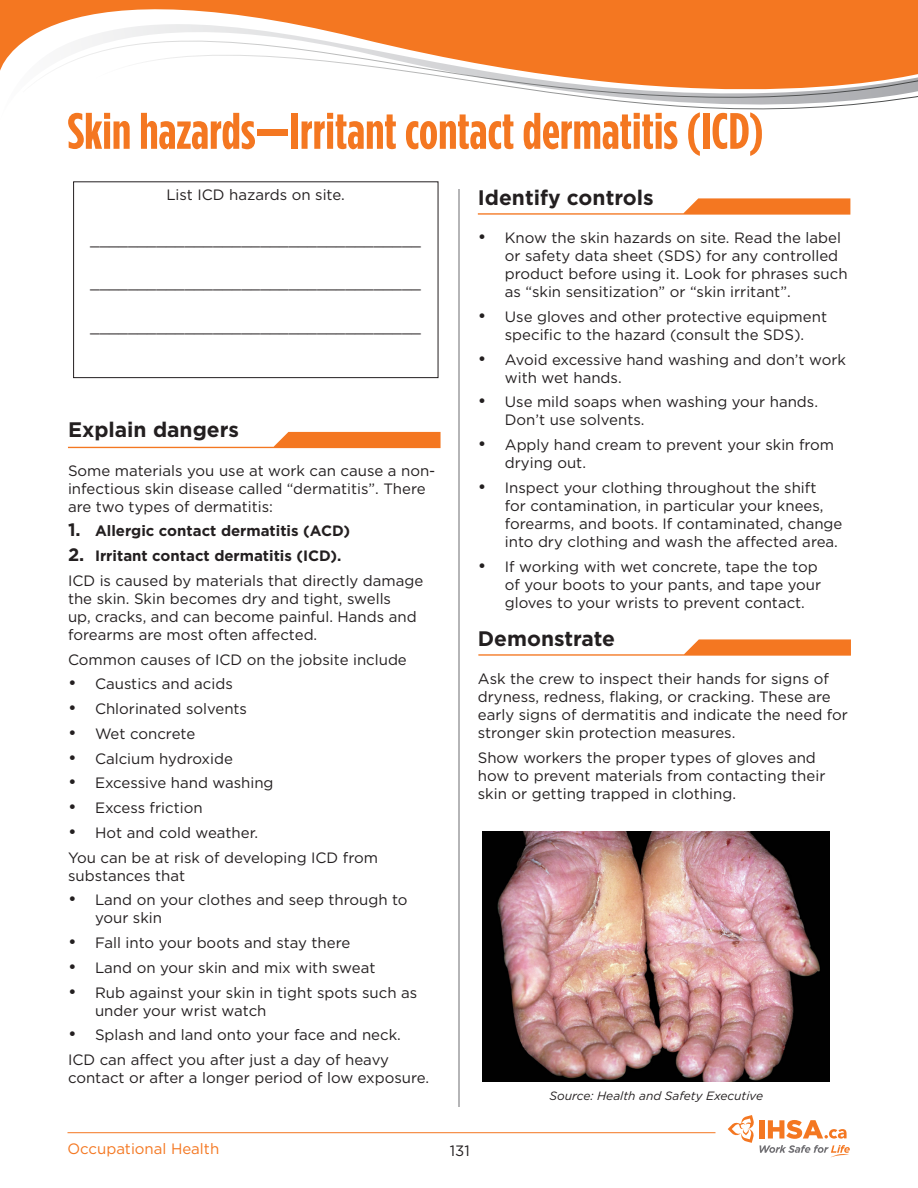
<style>
.page{position:relative;width:918px;height:1188px;background:#fff}
.page>*{position:absolute;margin:0;border:0;box-sizing:border-box;transform-origin:0 0}
.t1{font:700 51px "Gotham Condensed";color:#f47721}
.t2{font:700 21px "Gotham";color:#231f20}
.t3{font:15px/18px "Gotham";color:#231f20}
.t4{font:15px "Gotham";color:#231f20;scale:1.05 1}
.t5{font:700 15px "Gotham";color:#231f20}
.t6{font:15px "Gotham";color:#f47721}
.t7{font:italic 12px "Gotham";color:#231f20}
.s1{font-size:18px}
</style>
<div class="page">
<svg style="left:0;top:0;width:918px;height:71px;fill:#f47721"></svg>
<svg style="left:22px;top:39px;width:896px;height:32px"></svg>
<svg style="left:66px;top:53px;width:852px;height:57px"></svg>
<hr style="left:459px;top:189px;width:1px;height:918px;background:#6c6d70">
<hr style="left:68px;top:1132px;width:648px;height:1px;background:#f47721">
<svg style="left:728px;top:1115px;width:26px;height:28px"></svg>
<div style="left:759px;top:1120px;width:6px;height:19px;background:#f47721"></div>
<svg style="left:760px;top:1145px;width:90px;height:13px"></svg>
<svg style="left:768px;top:1120px;width:79px;height:19px"></svg>
<svg style="left:478px;top:198px;width:372px;height:17px"></svg>
<svg style="left:478px;top:639px;width:373px;height:17px"></svg>
<svg style="left:68px;top:432px;width:373px;height:16px"></svg>
<img style="left:483px;top:832px;width:347px;height:249px">
<div style="left:73px;top:181px;width:365px;height:197px;border:1px solid #231f20"></div>
<p class="t1" style="left:68px;top:101px;width:698px">Skin hazards—Irritant contact dermatitis (ICD)</p>
<p class="t2" style="left:478px;top:183px;width:177px">Identify controls</p>
<p class="t3" style="left:505px;top:229px;width:344px;text-indent:-27px"><span class="s1">•</span> Know the skin hazards on site. Read the label or safety data sheet (SDS) for any controlled product before using it. Look for phrases such as “skin sensitization” or “skin irritant”.</p>
<p class="t3" style="left:478px;top:307px;width:351px;text-align:center"><span class="s1">•</span> Use gloves and other protective equipment specific to the hazard (consult the SDS).</p>
<p class="t3" style="left:505px;top:350px;width:343px;text-indent:-27px"><span class="s1">•</span> Avoid excessive hand washing and don’t work with wet hands.</p>
<p class="t3" style="left:505px;top:393px;width:315px;text-indent:-27px"><span class="s1">•</span> Use mild soaps when washing your hands.<br>Don’t use solvents.</p>
<p class="t3" style="left:505px;top:436px;width:331px;text-indent:-27px"><span class="s1">•</span> Apply hand cream to prevent your skin from drying out.</p>
<p class="t3" style="left:505px;top:478px;width:339px;text-indent:-27px"><span class="s1">•</span> Inspect your clothing throughout the shift<br>for contamination, in particular your knees, forearms, and boots. If contaminated, change into dry clothing and wash the affected area.</p>
<p class="t3" style="left:505px;top:557px;width:318px;text-indent:-27px"><span class="s1">•</span> If working with wet concrete, tape the top of your boots to your pants, and tape your gloves to your wrists to prevent contact.</p>
<p class="t2" style="left:478px;top:624px;width:139px">Demonstrate</p>
<p class="t3" style="left:478px;top:670px;width:372px">Ask the crew to inspect their hands for signs of dryness, redness, flaking, or cracking. These are early signs of dermatitis and indicate the need for stronger skin protection measures.</p>
<p class="t3" style="left:478px;top:748px;width:349px">Show workers the proper types of gloves and how to prevent materials from contacting their skin or getting trapped in clothing.</p>
<p class="t3" style="left:166px;top:185px;width:180px">List ICD hazards on site.</p>
<p class="t4" style="left:90px;top:230px;width:317px">___________________________________</p>
<p class="t4" style="left:90px;top:274px;width:317px">___________________________________</p>
<p class="t4" style="left:90px;top:317px;width:317px">___________________________________</p>
<p class="t2" style="left:68px;top:416px;width:173px">Explain dangers</p>
<p class="t3" style="left:68px;top:461px;width:369px">Some materials you use at work can cause a non&shy;infectious skin disease called “dermatitis”. There are two types of dermatitis:</p>
<p class="t5" style="left:68px;top:521px;width:284px"><span class="s1">1.</span> Allergic contact dermatitis (ACD)</p>
<p class="t5" style="left:68px;top:546px;width:275px"><span class="s1">2.</span> Irritant contact dermatitis (ICD).</p>
<p class="t3" style="left:68px;top:571px;width:357px">ICD is caused by materials that directly damage the skin. Skin becomes dry and tight, swells<br>up, cracks, and can become painful. Hands and forearms are most often affected.</p>
<p class="t3" style="left:68px;top:650px;width:340px">Common causes of ICD on the jobsite include</p>
<p class="t3" style="left:68px;top:675px;width:166px"><span class="s1">•</span> Caustics and acids</p>
<p class="t3" style="left:68px;top:700px;width:181px"><span class="s1">•</span> Chlorinated solvents</p>
<p class="t3" style="left:68px;top:724px;width:129px"><span class="s1">•</span> Wet concrete</p>
<p class="t3" style="left:68px;top:749px;width:166px"><span class="s1">•</span> Calcium hydroxide</p>
<p class="t3" style="left:68px;top:774px;width:207px"><span class="s1">•</span> Excessive hand washing</p>
<p class="t3" style="left:68px;top:799px;width:136px"><span class="s1">•</span> Excess friction</p>
<p class="t3" style="left:68px;top:823px;width:192px"><span class="s1">•</span> Hot and cold weather.</p>
<p class="t3" style="left:68px;top:848px;width:312px">You can be at risk of developing ICD from substances that</p>
<p class="t3" style="left:95px;top:891px;width:314px;text-indent:-27px"><span class="s1">•</span> Land on your clothes and seep through to your skin</p>
<p class="t3" style="left:68px;top:934px;width:284px"><span class="s1">•</span> Fall into your boots and stay there</p>
<p class="t3" style="left:68px;top:958px;width:309px"><span class="s1">•</span> Land on your skin and mix with sweat</p>
<p class="t3" style="left:95px;top:983px;width:324px;text-indent:-27px"><span class="s1">•</span> Rub against your skin in tight spots such as under your wrist watch</p>
<p class="t3" style="left:68px;top:1026px;width:334px"><span class="s1">•</span> Splash and land onto your face and neck.</p>
<p class="t3" style="left:68px;top:1051px;width:363px">ICD can affect you after just a day of heavy contact or after a longer period of low exposure.</p>
<p class="t6" style="left:68px;top:1140px;width:153px">Occupational Health</p>
<p class="t3" style="left:450px;top:1141px;width:21px">131</p>
<p class="t7" style="left:549px;top:1088px;width:215px">Source: Health and Safety Executive</p>
</div>
